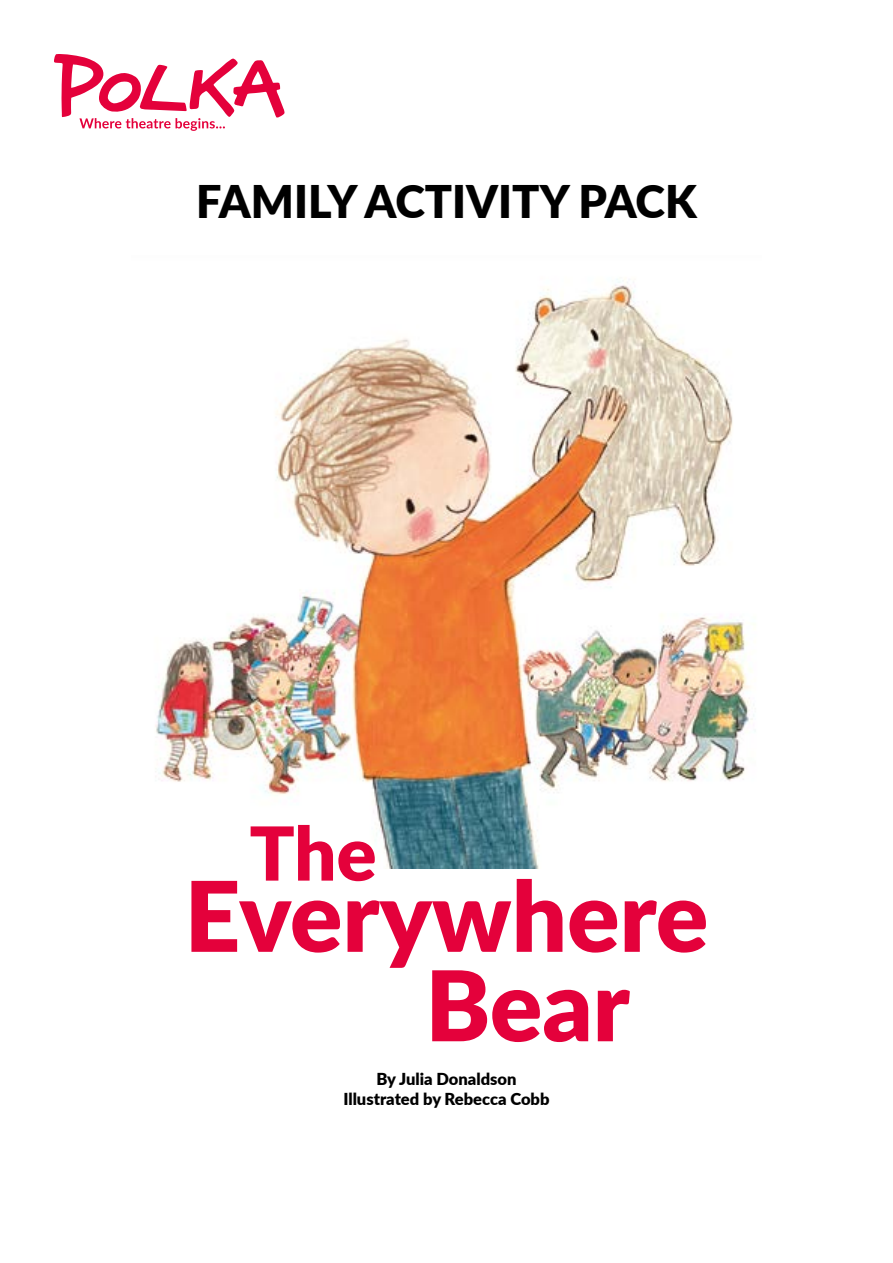
<style>
.page{position:relative;width:893px;height:1263px;background:#fff}
.page>*{position:absolute;margin:0;border:0;box-sizing:border-box;transform-origin:0 0}
.t1{font:900 97.35px "Lato";color:#e4013b}
.t2{font:900 74.4px "Lato";color:#e4013b}
.t3{font:900 45px "Lato";color:#000}
.t4{font:900 16.5px/19.8px "Lato";color:#000;text-align:center}
</style>
<div class="page">
<svg style="left:54px;top:54px;width:230px;height:77px"></svg>
<img style="left:155px;top:279px;width:599px;height:589px">
<h3 class="t3" style="left:196px;top:168px;width:502px">FAMILY ACTIVITY PACK</h3>
<h2 class="t2" style="left:249px;top:797px;width:129px">The</h2>
<h1 class="t1" style="left:185px;top:843px;width:525px">Everywhere</h1>
<h1 class="t1" style="left:425px;top:932px;width:206px">Bear</h1>
<p class="t4" style="left:343px;top:1069px;width:208px">By Julia Donaldson<br>Illustrated by Rebecca Cobb</p>
</div>
